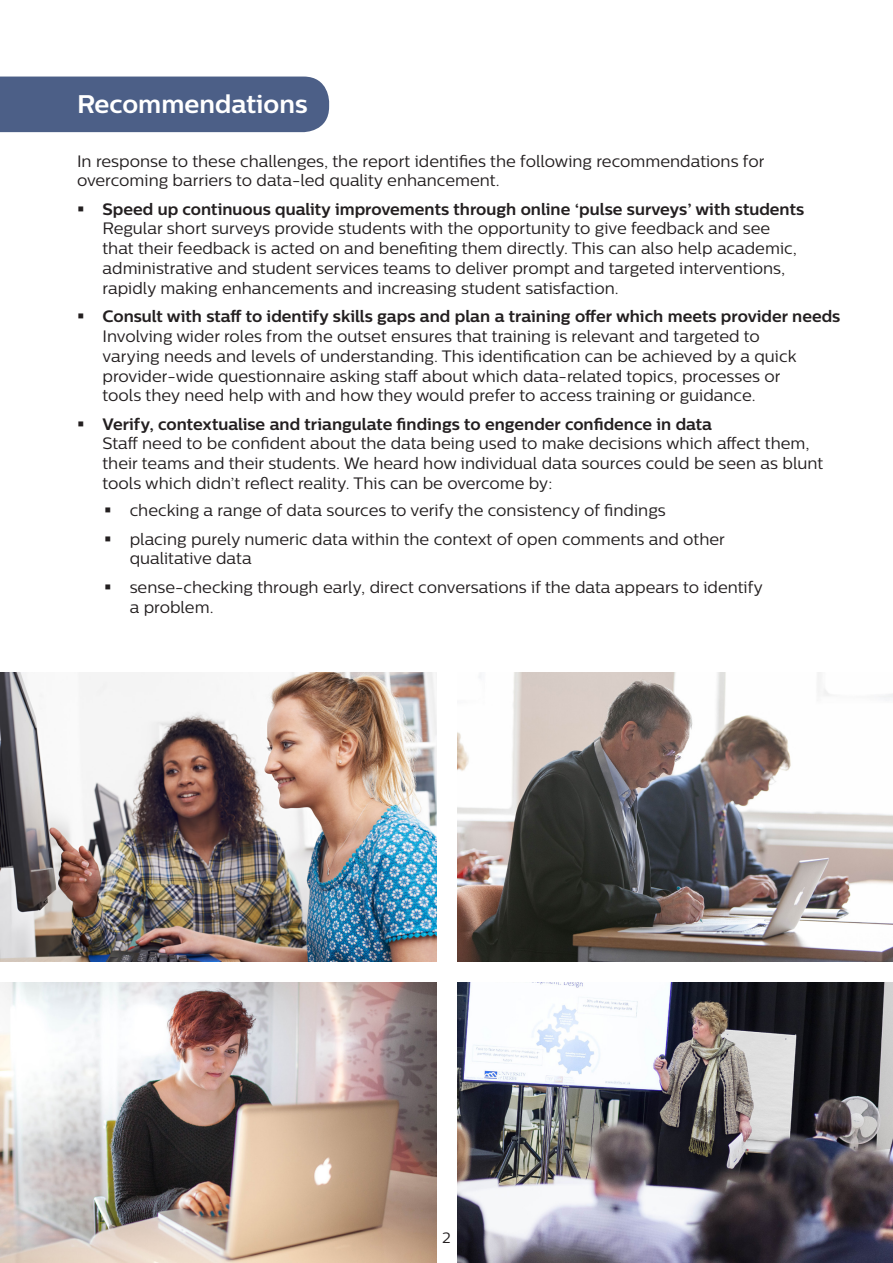
<style>
.page{position:relative;width:893px;height:1263px;background:#fff}
.page>*{position:absolute;margin:0;border:0;box-sizing:border-box;transform-origin:0 0}
.Paragraph_Style_1{font:700 25.5px "Centrale Sans";color:#fff}
.Paragraph_Style_1-2{font:16.5px/19.8px "Centrale Sans";color:#231f20}
.t1{font:15px "Centrale Sans";color:#231f20}
.s1{font-weight:700}
</style>
<div class="page">
<div style="left:0;top:77px;width:329px;height:55px;background:#4c5f87"></div>
<img style="left:0;top:982px;width:437px;height:281px">
<img style="left:457px;top:673px;width:436px;height:288px">
<img style="left:0;top:673px;width:437px;height:288px">
<img style="left:457px;top:982px;width:436px;height:281px">
<p class="Paragraph_Style_1" style="left:77px;top:88px;width:232px">Recommendations</p>
<p class="Paragraph_Style_1-2" style="left:77px;top:151px;width:689px">In response to these challenges, the report identifies the following recommendations for overcoming barriers to data-led quality enhancement.</p>
<p class="Paragraph_Style_1-2" style="left:103px;top:199px;width:703px;text-indent:-26px">▪ <span class="s1">Speed up continuous quality improvements through online ‘pulse surveys’ with students </span>Regular short surveys provide students with the opportunity to give feedback and see that their feedback is acted on and benefiting them directly. This can also help academic, administrative and student services teams to deliver prompt and targeted interventions, rapidly making enhancements and increasing student satisfaction.</p>
<p class="Paragraph_Style_1-2" style="left:103px;top:306px;width:739px;text-indent:-26px">▪ <span class="s1">Consult with staff to identify skills gaps and plan a training offer which meets provider needs </span>Involving wider roles from the outset ensures that training is relevant and targeted to<br>varying needs and levels of understanding. This identification can be achieved by a quick provider-wide questionnaire asking staff about which data-related topics, processes or<br>tools they need help with and how they would prefer to access training or guidance.</p>
<p class="Paragraph_Style_1-2" style="left:103px;top:414px;width:722px;text-indent:-26px">▪ <span class="s1">Verify, contextualise and triangulate findings to engender confidence in data<br></span>Staff need to be confident about the data being used to make decisions which affect them, their teams and their students. We heard how individual data sources could be seen as blunt tools which didn’t reflect reality. This can be overcome by:</p>
<p class="Paragraph_Style_1-2" style="left:104px;top:500px;width:563px">▪ checking a range of data sources to verify the consistency of findings</p>
<p class="Paragraph_Style_1-2" style="left:130px;top:529px;width:597px;text-indent:-26px">▪ placing purely numeric data within the context of open comments and other qualitative data</p>
<p class="Paragraph_Style_1-2" style="left:130px;top:577px;width:635px;text-indent:-26px">▪ sense-checking through early, direct conversations if the data appears to identify a problem.</p>
<p class="t1" style="left:442px;top:1229px;width:10px">2</p>
</div>
